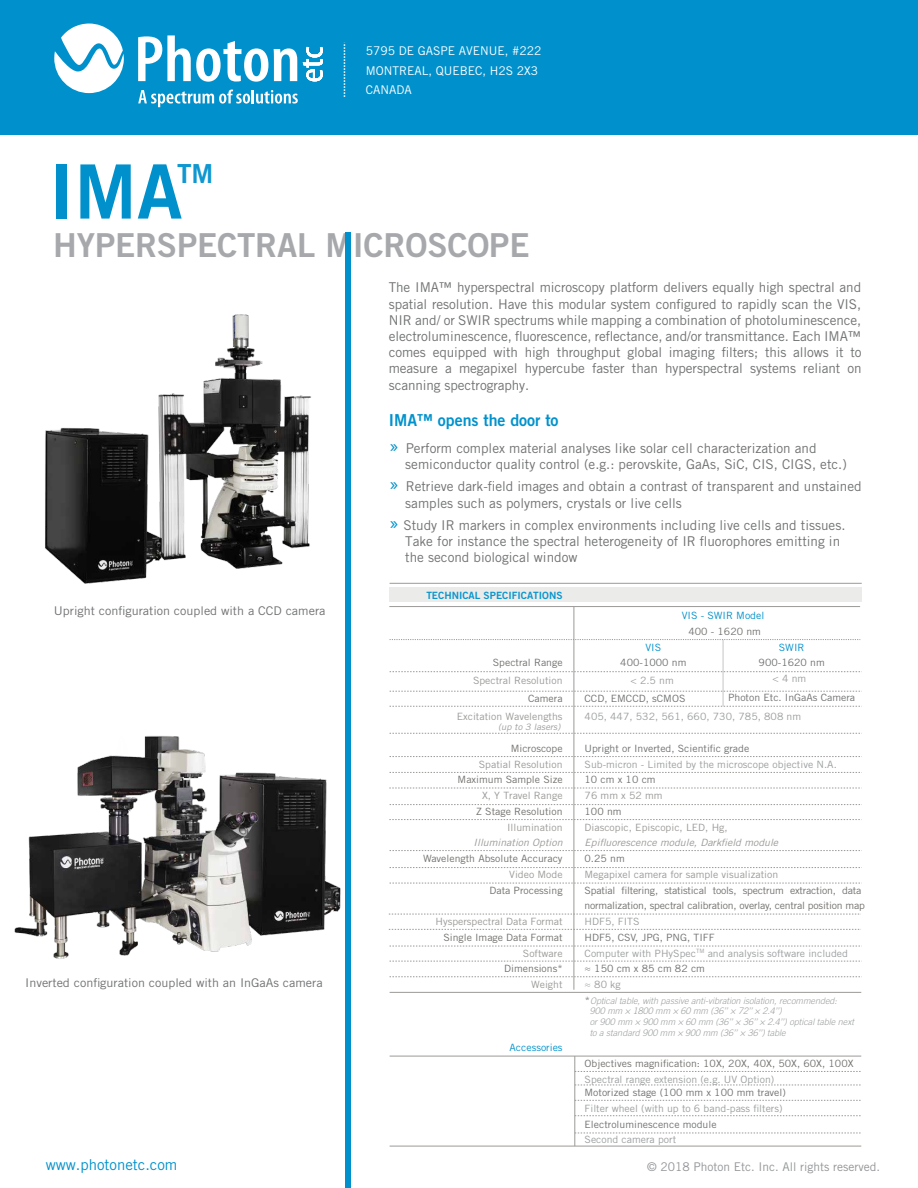
<style>
.page{position:relative;width:918px;height:1188px;background:#fff}
.page>*{position:absolute;margin:0;border:0;box-sizing:border-box;transform-origin:0 0}
.t1{font:75px "Trade Gothic LT Std Bd 2";color:#0091cc}
.t2{font:33px "Trade Gothic LT Std Bd 2";letter-spacing:-.005em;color:#a6a8ab}
.t3{font:26.25px "Trade Gothic LT Std Bd 2";color:#0e97d0}
.t4{font:16.5px "Trade Gothic LT Std Bd 2";color:#0092cd;scale:.96 1}
.t5{font:15px "Trade Gothic LT Std";color:#0091cc}
.t6{font:13.5px/16.2px "Trade Gothic LT Std";color:#707172}
.t7{font:12px "Trade Gothic LT Std";color:#707172;scale:1.05 1}
.t8{font:12px/19.5px "Trade Gothic LT Std";color:#fff}
.t9{font:12px "Trade Gothic LT Std";color:#939598}
.t10{font:10.05px/15.8px "Trade Gothic LT Std";color:#9c9e9f;scale:1.05 1}
.t11{font:10.05px "Trade Gothic LT Std";color:#72716e;scale:1.05 1}
.t12{font:10.05px "Trade Gothic LT Std";color:#9b9a98;scale:1.05 1}
.t13{font:10.05px "Trade Gothic LT Std";color:#707172;scale:1.05 1}
.t14{font:10.05px/15.8px "Trade Gothic LT Std";letter-spacing:-.02em;color:#72716e;scale:1.05 1}
.t15{font:italic 10.05px "Trade Gothic LT Std";color:#9b9a98;scale:1.05 1}
.t16{font:10.05px "Trade Gothic LT Std";color:#0091cc;scale:1.05 1}
.t17{font:10.05px "Trade Gothic LT Std Bd 2";color:#0a95cd}
.t18{font:italic 300 9px/10.8px "Trade Gothic LT Std";color:#9c9e9f}
.t19{font:italic 8.85px "Trade Gothic LT Std";color:#9c9e9f;scale:1.07 1}
.s1{font-size:21px;color:#0091cc}
.s2{color:#707172}
.s3{font-weight:400;font-style:normal;font-size:10.05px;color:#72716e}
</style>
<div class="page">
<div style="left:345px;top:233px;width:5px;height:955px;background:#0091cc"></div>
<div style="left:0;top:0;width:918px;height:135px;background:#0091cc"></div>
<svg style="left:54px;top:24px;width:70px;height:69px"></svg>
<svg style="left:303px;top:47px;width:20px;height:34px"></svg>
<svg style="left:138px;top:35px;width:130px;height:47px"></svg>
<svg style="left:274px;top:48px;width:23px;height:33px"></svg>
<svg style="left:138px;top:90px;width:160px;height:17px"></svg>
<svg style="left:344px;top:44px;width:1px;height:53px"></svg>
<img style="left:45px;top:314px;width:266px;height:270px">
<img style="left:14px;top:736px;width:327px;height:223px">
<hr style="left:723px;top:640px;width:1px;height:66px;background:#c5c5c4">
<svg style="left:390px;top:639px;width:470px;height:1px"></svg>
<svg style="left:390px;top:671px;width:472px;height:1px"></svg>
<svg style="left:390px;top:691px;width:472px;height:1px"></svg>
<svg style="left:390px;top:706px;width:472px;height:1px"></svg>
<svg style="left:390px;top:733px;width:472px;height:1px"></svg>
<svg style="left:389px;top:788px;width:473px;height:1px"></svg>
<svg style="left:390px;top:756px;width:472px;height:1px"></svg>
<svg style="left:390px;top:772px;width:472px;height:1px"></svg>
<div style="left:390px;top:587px;width:472px;height:15px;background:#ebebea"></div>
<hr style="left:390px;top:583px;width:472px;height:1px;background:#9b9a98">
<hr style="left:389px;top:606px;width:471px;height:1px;background:#9b9a98">
<hr style="left:574px;top:607px;width:1px;height:383px;background:#9b9a98">
<hr style="left:575px;top:1056px;width:1px;height:90px;background:#9b9a98">
<svg style="left:390px;top:961px;width:472px;height:1px"></svg>
<svg style="left:390px;top:976px;width:472px;height:1px"></svg>
<svg style="left:576px;top:1071px;width:285px;height:1px"></svg>
<svg style="left:575px;top:1085px;width:286px;height:1px"></svg>
<svg style="left:575px;top:1100px;width:286px;height:1px"></svg>
<svg style="left:575px;top:1115px;width:286px;height:1px"></svg>
<svg style="left:575px;top:1133px;width:286px;height:1px"></svg>
<hr style="left:390px;top:992px;width:471px;height:1px;background:#9b9a98">
<hr style="left:390px;top:1056px;width:471px;height:1px;background:#9b9a98">
<hr style="left:390px;top:1146px;width:471px;height:1px;background:#9b9a98">
<svg style="left:390px;top:883px;width:472px;height:1px"></svg>
<svg style="left:390px;top:946px;width:472px;height:1px"></svg>
<svg style="left:389px;top:914px;width:472px;height:1px"></svg>
<svg style="left:389px;top:929px;width:472px;height:1px"></svg>
<svg style="left:390px;top:804px;width:472px;height:1px"></svg>
<svg style="left:389px;top:819px;width:473px;height:1px"></svg>
<svg style="left:390px;top:850px;width:472px;height:1px"></svg>
<svg style="left:390px;top:867px;width:472px;height:1px"></svg>
<h3 class="t3" style="left:177px;top:157px;width:38px">TM</h3>
<h1 class="t1" style="left:49px;top:145px;width:135px">IMA</h1>
<p class="t8" style="left:366px;top:41px;width:177px">5795 DE GASPE AVENUE, #222<br>MONTREAL, QUEBEC, H2S 2X3<br>CANADA</p>
<h2 class="t2" style="left:53px;top:225px;width:478px">HYPERSPECTRAL MICROSCOPE</h2>
<p class="t6" style="left:389px;top:279px;width:474px;text-align:justify">The IMA™ hyperspectral microscopy platform delivers equally high spectral and spatial resolution. Have this modular system configured to rapidly scan the VIS, NIR and/ or SWIR spectrums while mapping a combination of photoluminescence, electroluminescence, fluorescence, reflectance, and/or transmittance. Each IMA™ comes equipped with high throughput global imaging filters; this allows it to measure a megapixel hypercube faster than hyperspectral systems reliant on scanning spectrography.</p>
<p class="t4" style="left:389px;top:410px;width:178px">IMA™ opens the door to</p>
<p class="t6" style="left:405px;top:440px;width:443px;text-indent:-16px"><span class="s1">»</span> Perform complex material analyses like solar cell characterization and semiconductor quality control (e.g.: perovskite, GaAs, SiC, CIS, CIGS, etc.)</p>
<p class="t6" style="left:405px;top:478px;width:458px;text-indent:-16px"><span class="s1">»</span> Retrieve dark-field images and obtain a contrast of transparent and unstained samples such as polymers, crystals or live cells</p>
<p class="t6" style="left:405px;top:517px;width:442px;text-indent:-16px"><span class="s1">»</span> Study IR markers in complex environments including live cells and tissues.<br>Take for instance the spectral heterogeneity of IR fluorophores emitting in the second biological window</p>
<p class="t7" style="left:54px;top:603px;width:260px">Upright configuration coupled with a CCD camera</p>
<p class="t7" style="left:25px;top:976px;width:285px">Inverted configuration coupled with an InGaAs camera</p>
<p class="t5" style="left:46px;top:1156px;width:133px">www.photonetc.com</p>
<p class="t17" style="left:426px;top:590px;width:138px">TECHNICAL SPECIFICATIONS</p>
<p class="t11" style="left:493px;top:657px;width:68px">Spectral Range</p>
<p class="t12" style="left:473px;top:675px;width:87px">Spectral Resolution</p>
<p class="t11" style="left:528px;top:693px;width:34px">Camera</p>
<p class="t12" style="left:457px;top:711px;width:102px">Excitation Wavelengths</p>
<p class="t11" style="left:511px;top:742px;width:51px">Microscope</p>
<p class="t12" style="left:479px;top:758px;width:81px">Spatial Resolution</p>
<p class="t11" style="left:458px;top:774px;width:101px">Maximum Sample Size</p>
<p class="t12" style="left:482px;top:790px;width:78px">X, Y Travel Range</p>
<p class="t11" style="left:476px;top:805px;width:84px">Z Stage Resolution</p>
<p class="t12" style="left:507px;top:821px;width:54px">Illumination</p>
<p class="t15" style="left:474px;top:837px;width:86px">Illumination Option</p>
<p class="t11" style="left:423px;top:853px;width:134px">Wavelength Absolute Accuracy</p>
<p class="t12" style="left:509px;top:868px;width:52px">Video Mode</p>
<p class="t11" style="left:489px;top:884px;width:71px">Data Processing</p>
<p class="t12" style="left:435px;top:916px;width:123px">Hysperspectral Data Format</p>
<p class="t11" style="left:443px;top:931px;width:115px">Single Image Data Format</p>
<p class="t12" style="left:523px;top:947px;width:39px">Software</p>
<p class="t11" style="left:504px;top:963px;width:57px">Dimensions*</p>
<p class="t12" style="left:531px;top:979px;width:32px">Weight</p>
<p class="t19" style="left:498px;top:722px;width:62px">(up to 3 lasers)</p>
<p class="t16" style="left:510px;top:1042px;width:52px">Accessories</p>
<p class="t16" style="left:682px;top:609px;width:80px">VIS - SWIR Model</p>
<p class="t11" style="left:688px;top:625px;width:71px">400 - 1620 nm</p>
<p class="t16" style="left:645px;top:641px;width:17px">VIS</p>
<p class="t13" style="left:620px;top:657px;width:65px">400-1000 nm</p>
<p class="t16" style="left:779px;top:641px;width:26px">SWIR</p>
<p class="t13" style="left:759px;top:657px;width:65px">900-1620 nm</p>
<p class="t10" style="left:773px;top:670px;width:34px">&lt; 4 nm</p>
<p class="t10" style="left:631px;top:673px;width:43px">&lt; 2.5 nm</p>
<p class="t13" style="left:585px;top:693px;width:98px">CCD, EMCCD, sCMOS</p>
<p class="t10" style="left:585px;top:709px;width:208px">405, 447, 532, 561, 660, 730, 785, 808 nm</p>
<p class="t13" style="left:585px;top:742px;width:158px">Upright or Inverted, Scientific grade</p>
<p class="t10" style="left:585px;top:756px;width:242px">Sub-micron - Limited by the microscope objective N.A.</p>
<p class="t13" style="left:585px;top:774px;width:69px">10 cm x 10 cm</p>
<p class="t12" style="left:585px;top:789px;width:76px">76 mm x 52 mm</p>
<p class="t11" style="left:585px;top:805px;width:37px">100 nm</p>
<p class="t12" style="left:585px;top:821px;width:138px">Diascopic, Episcopic, LED, Hg,</p>
<p class="t15" style="left:585px;top:837px;width:186px">Epifluorescence module, Darkfield module</p>
<p class="t11" style="left:585px;top:852px;width:40px">0.25 nm</p>
<p class="t12" style="left:585px;top:868px;width:186px">Megapixel camera for sample visualization</p>
<p class="t14" style="left:585px;top:882px;width:269px">Spatial filtering, statistical tools, spectrum extraction, data normalization, spectral calibration, overlay, central position map</p>
<p class="t10" style="left:585px;top:914px;width:54px">HDF5, FITS</p>
<p class="t10" style="left:585px;top:929px;width:252px"><span class="s2">HDF5, CSV, JPG, PNG, TIFF<br></span>Computer with PHySpec<sup>TM</sup> and analysis software included <span class="s2">≈ 150 cm x 85 cm 82 cm</span></p>
<p class="t10" style="left:585px;top:977px;width:36px">≈ 80 kg</p>
<p class="t13" style="left:728px;top:692px;width:123px">Photon Etc. InGaAs Camera</p>
<p class="t18" style="left:590px;top:995px;width:266px;text-indent:-5px"><span class="s3">*</span>Optical table, with passive anti-vibration isolation, recommended:<br>900 mm × 1800 mm × 60 mm (36’’ × 72’’ × 2.4’’)<br>or 900 mm × 900 mm × 60 mm (36’’ × 36’’ × 2.4’’) optical table next to a standard 900 mm × 900 mm (36’’ × 36’’) table</p>
<p class="t11" style="left:585px;top:1057px;width:258px">Objectives magnification: 10X, 20X, 40X, 50X, 60X, 100X</p>
<p class="t10" style="left:585px;top:1071px;width:182px">Spectral range extension (e.g. UV Option)</p>
<p class="t13" style="left:585px;top:1086px;width:193px">Motorized stage (100 mm x 100 mm travel)</p>
<p class="t10" style="left:585px;top:1100px;width:190px">Filter wheel (with up to 6 band-pass filters)</p>
<p class="t13" style="left:585px;top:1118px;width:127px">Electroluminescence module</p>
<p class="t10" style="left:585px;top:1132px;width:89px">Second camera port</p>
<p class="t9" style="left:647px;top:1159px;width:234px">© 2018 Photon Etc. Inc. All rights reserved.</p>
</div>
